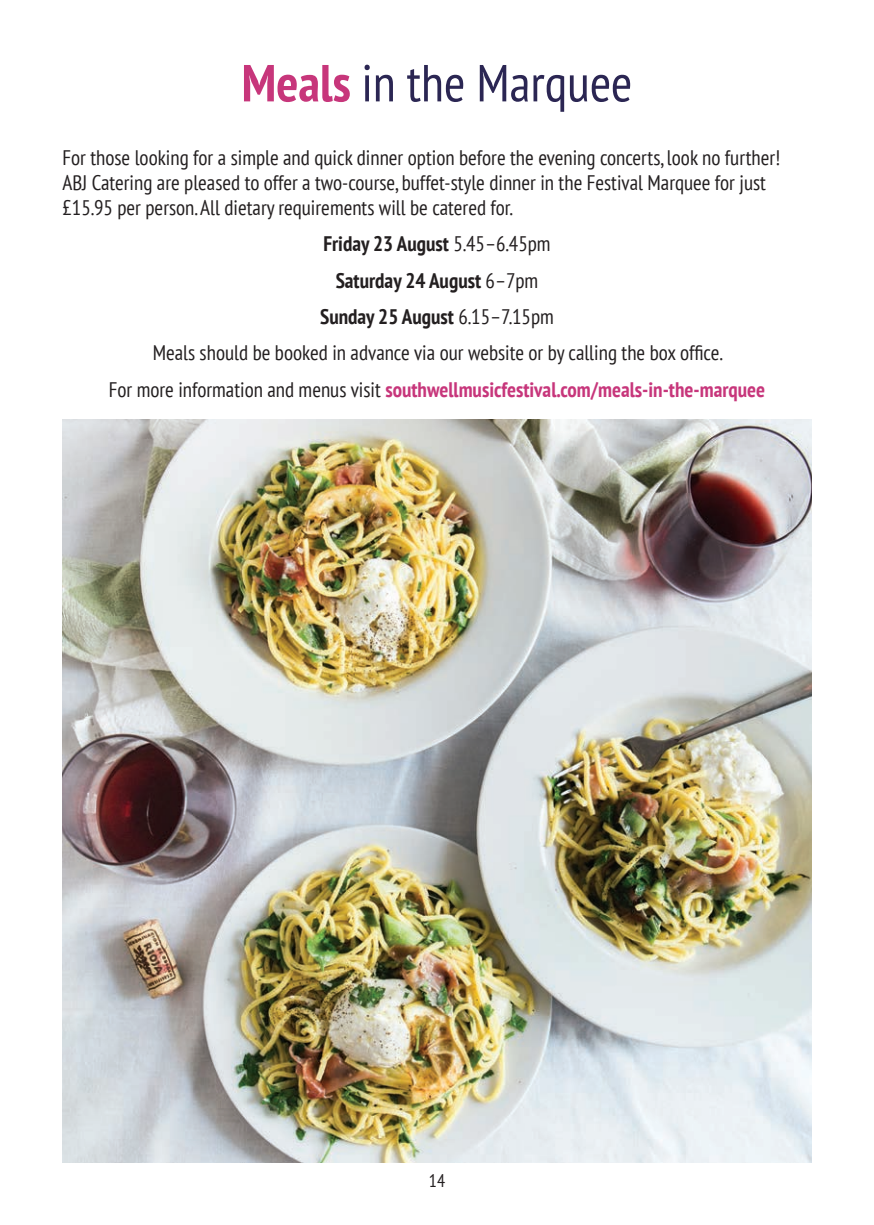
<style>
.page{position:relative;width:874px;height:1225px;background:#fff}
.page>*{position:absolute;margin:0;border:0;box-sizing:border-box;transform-origin:0 0}
.t1{font:condensed 52px "PT Sans";color:#2b2653}
.t2{font:condensed 21px/36.4px "PT Sans";color:#231f20}
.t3{font:condensed 18px "PT Sans";color:#231f20}
.s1{font-weight:700;color:#c7367b}
.s2{font-weight:700}
</style>
<div class="page">
<img style="left:62px;top:419px;width:749px;height:743px">
<h1 class="t1" style="left:241px;top:50px;width:392px"><span class="s1">Meals</span> in the Marquee</h1>
<p class="t2" style="left:62px;top:144px;width:719px;line-height:25px">For those looking for a simple and quick dinner option before the evening concerts, look no further!<br>ABJ Catering are pleased to offer a two-course, buffet-style dinner in the Festival Marquee for just £15.95 per person. All dietary requirements will be catered for.</p>
<p class="t2" style="left:109px;top:225px;width:657px;text-align:center"><span class="s2">Friday 23 August</span> 5.45–6.45pm<br><span class="s2">Saturday 24 August</span> 6–7pm<br><span class="s2">Sunday 25 August</span> 6.15–7.15pm<br>Meals should be booked in advance via our website or by calling the box office.<br>For more information and menus visit <span class="s1">southwellmusicfestival.com/meals-in-the-marquee</span></p>
<p class="t3" style="left:428px;top:1169px;width:18px">14</p>
</div>
